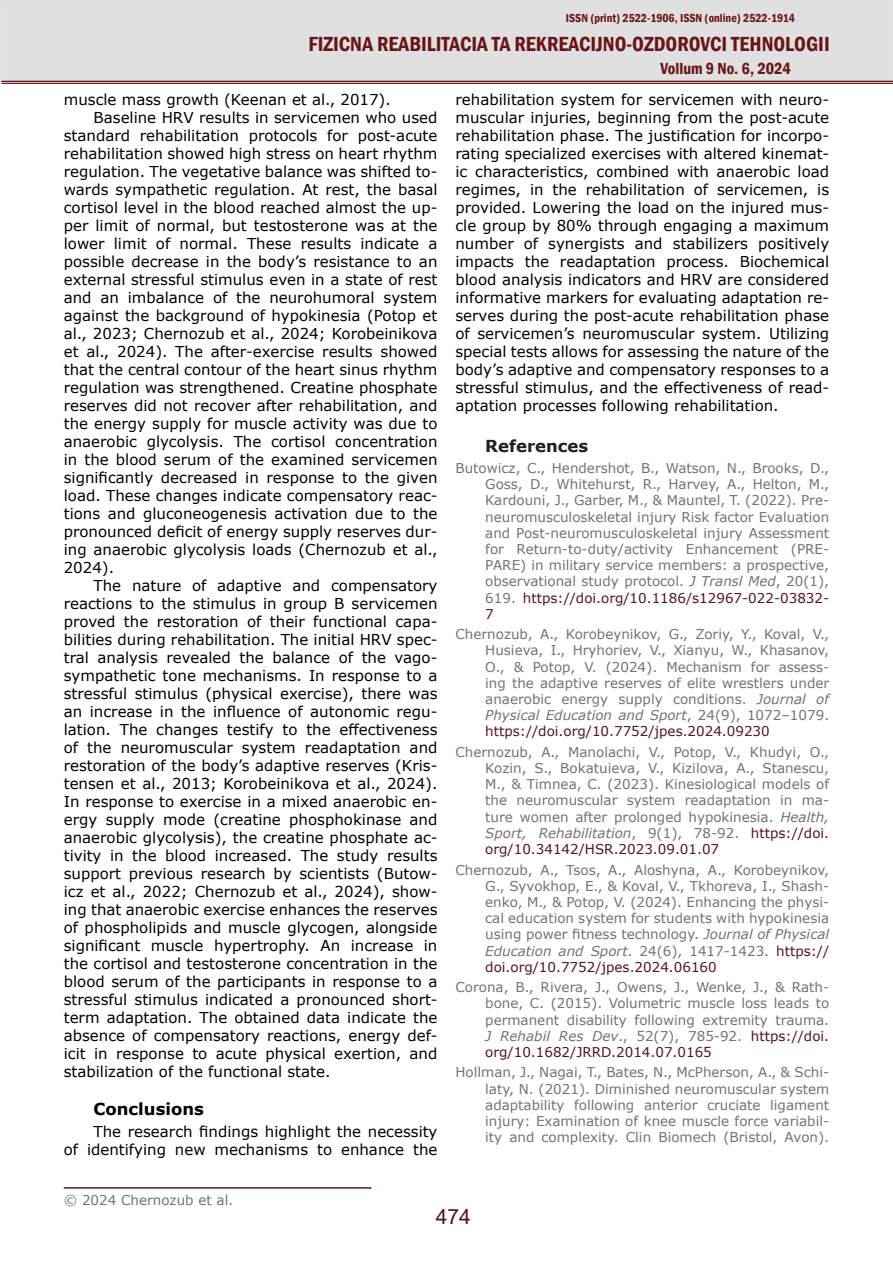
<style>
.page{position:relative;width:893px;height:1263px;background:#fff}
.page>*{position:absolute;margin:0;border:0;box-sizing:border-box;transform-origin:0 0}
.t1{font:600 condensed 21px "Franklin Gothic";color:#691419}
.t2{font:21px "Arial";color:#57121e}
.t3{font:600 condensed 16.5px "Franklin Gothic";color:#691419}
.t4{font:700 16.5px "Verdana";color:#000}
.t5{font:700 16.5px "Verdana";color:#231f20}
.t6{font:15px/18px "Verdana";color:#000;text-align:justify}
.Обычный{font:13.5px/16.2px "Verdana";color:#767171;text-align:justify}
.t7{font:600 condensed 12px "Franklin Gothic";color:#691419}
.s1{font-style:italic}
.s2{color:#57121e}
</style>
<div class="page">
<div style="left:0;top:0;width:893px;height:82px;background:#e0e0e0;border:2px solid #e1e2e4"></div>
<hr style="left:2px;top:81px;width:891px;height:1px;background:#691419">
<hr style="left:2px;top:83px;width:891px;height:1px;background:#691419">
<hr style="left:64px;top:1187px;width:307px;height:2px;background:#57121e">
<p class="t7" style="left:566px;top:10px;width:230px">ISSN (print) 2522-1906, ISSN (online) 2522-1914</p>
<h1 class="t1" style="left:308px;top:30px;width:523px">FIZICNA REABILITACIA TA REKREACIJNO-OZDOROVCI TEHNOLOGII</h1>
<p class="t3" style="left:661px;top:57px;width:132px">Vollum 9 No. 6, 2024</p>
<p class="t6" style="left:64px;top:90px;width:329px">muscle mass growth (Keenan et al., 2017).</p>
<p class="t6" style="left:64px;top:108px;width:375px;text-indent:30px">Baseline HRV results in servicemen who used standard rehabilitation protocols for post-acute rehabilitation showed high stress on heart rhythm regulation. The vegetative balance was shifted to&shy;wards sympathetic regulation. At rest, the basal cortisol level in the blood reached almost the up&shy;per limit of normal, but testosterone was at the lower limit of normal. These results indicate a possible decrease in the body’s resistance to an external stressful stimulus even in a state of rest and an imbalance of the neurohumoral system against the background of hypokinesia (Potop et al., 2023; Chernozub et al., 2024; Korobeinikova et al., 2024). The after-exercise results showed that the central contour of the heart sinus rhythm regulation was strengthened. Creatine phosphate reserves did not recover after rehabilitation, and the energy supply for muscle activity was due to anaerobic glycolysis. The cortisol concentration in the blood serum of the examined servicemen significantly decreased in response to the given load. These changes indicate compensatory reac&shy;tions and gluconeogenesis activation due to the pronounced deficit of energy supply reserves dur&shy;ing anaerobic glycolysis loads (Chernozub et al., 2024).</p>
<p class="t6" style="left:64px;top:576px;width:375px;text-indent:30px">The nature of adaptive and compensatory reactions to the stimulus in group B servicemen proved the restoration of their functional capa&shy;bilities during rehabilitation. The initial HRV spec&shy;tral analysis revealed the balance of the vago&shy;sympathetic tone mechanisms. In response to a stressful stimulus (physical exercise), there was an increase in the influence of autonomic regu&shy;lation. The changes testify to the effectiveness of the neuromuscular system readaptation and restoration of the body’s adaptive reserves (Kris&shy;tensen et al., 2013; Korobeinikova et al., 2024).<br>In response to exercise in a mixed anaerobic en&shy;ergy supply mode (creatine phosphokinase and anaerobic glycolysis), the creatine phosphate ac&shy;tivity in the blood increased. The study results support previous research by scientists (Butow&shy;icz et al., 2022; Chernozub et al., 2024), show&shy;ing that anaerobic exercise enhances the reserves of phospholipids and muscle glycogen, alongside significant muscle hypertrophy. An increase in the cortisol and testosterone concentration in the blood serum of the participants in response to a stressful stimulus indicated a pronounced short&shy;term adaptation. The obtained data indicate the absence of compensatory reactions, energy def&shy;icit in response to acute physical exertion, and stabilization of the functional state.</p>
<p class="t4" style="left:94px;top:1097px;width:112px">Conclusions</p>
<p class="t6" style="left:64px;top:1122px;width:375px;text-align:right">The research findings highlight the necessity<br>of identifying new mechanisms to enhance the</p>
<p class="Обычный" style="left:64px;top:1192px;width:171px">© 2024 Chernozub et al.</p>
<p class="t6" style="left:455px;top:90px;width:375px">rehabilitation system for servicemen with neuro&shy;muscular injuries, beginning from the post-acute rehabilitation phase. The justification for incorpo&shy;rating specialized exercises with altered kinemat&shy;ic characteristics, combined with anaerobic load regimes, in the rehabilitation of servicemen, is provided. Lowering the load on the injured mus&shy;cle group by 80% through engaging a maximum number of synergists and stabilizers positively impacts the readaptation process. Biochemical blood analysis indicators and HRV are considered informative markers for evaluating adaptation re&shy;serves during the post-acute rehabilitation phase of servicemen’s neuromuscular system. Utilizing special tests allows for assessing the nature of the body’s adaptive and compensatory responses to a stressful stimulus, and the effectiveness of read&shy;aptation processes following rehabilitation.</p>
<p class="t5" style="left:485px;top:435px;width:105px">References</p>
<p class="Обычный" style="left:485px;top:460px;width:345px;text-indent:-30px">Butowicz, C., Hendershot, B., Watson, N., Brooks, D., Goss, D., Whitehurst, R., Harvey, A., Helton, M., Kardouni, J., Garber, M., &amp; Mauntel, T. (2022). Pre&shy;neuromusculoskeletal injury Risk factor Evaluation and Post-neuromusculoskeletal injury Assessment for Return-to-duty/activity Enhancement (PRE-PARE) in military service members: a prospective, observational study protocol. <span class="s1">J Transl Med</span>, 20(1), 619. <span class="s2">https://doi.org/10.1186/s12967-022-03832- 7</span></p>
<p class="Обычный" style="left:485px;top:626px;width:345px;text-indent:-30px">Chernozub, A., Korobeynikov, G., Zoriy, Y., Koval, V., Husieva, I., Hryhoriev, V., Xianyu, W., Khasanov, O., &amp; Potop, V. (2024). Mechanism for assess&shy;ing the adaptive reserves of elite wrestlers under anaerobic energy supply conditions. <span class="s1">Journal of Physical Education and Sport</span>, 24(9), 1072–1079. <span class="s2">https://doi.org/10.7752/jpes.2024.09230</span></p>
<p class="Обычный" style="left:485px;top:744px;width:345px;text-indent:-30px">Chernozub, A., Manolachi, V., Potop, V., Khudyi, O., Kozin, S., Bokatuieva, V., Kizilova, A., Stanescu, M., &amp; Timnea, C. (2023). Kinesiological models of the neuromuscular system readaptation in ma&shy;ture women after prolonged hypokinesia. <span class="s1">Health, Sport, Rehabilitation</span>, 9(1), 78-92. <span class="s2">https://doi. org/10.34142/HSR.2023.09.01.07</span></p>
<p class="Обычный" style="left:485px;top:861px;width:345px;text-indent:-30px">Chernozub, A., Tsos, A., Aloshyna, A., Korobeynikov, G., Syvokhop, E., &amp; Koval, V., Tkhoreva, I., Shash&shy;enko, M., &amp; Potop, V. (2024). Enhancing the physi&shy;cal education system for students with hypokinesia using power fitness technology. <span class="s1">Journal of Physical Education and Sport</span>. 24(6), 1417-1423. <span class="s2">https:// doi.org/10.7752/jpes.2024.06160</span></p>
<p class="Обычный" style="left:485px;top:979px;width:345px;text-indent:-30px">Corona, B., Rivera, J., Owens, J., Wenke, J., &amp; Rath&shy;bone, C. (2015). Volumetric muscle loss leads to permanent disability following extremity trauma.<br><span class="s1">J Rehabil Res Dev</span>., 52(7), 785-92. <span class="s2">https://doi. org/10.1682/JRRD.2014.07.0165</span></p>
<p class="Обычный" style="left:485px;top:1064px;width:345px;text-indent:-30px">Hollman, J., Nagai, T., Bates, N., McPherson, A., &amp; Schi&shy;laty, N. (2021). Diminished neuromuscular system adaptability following anterior cruciate ligament injury: Examination of knee muscle force variabil&shy;ity and complexity. Clin Biomech (Bristol, Avon).</p>
<h1 class="t2" style="left:436px;top:1202px;width:37px">474</h1>
</div>
